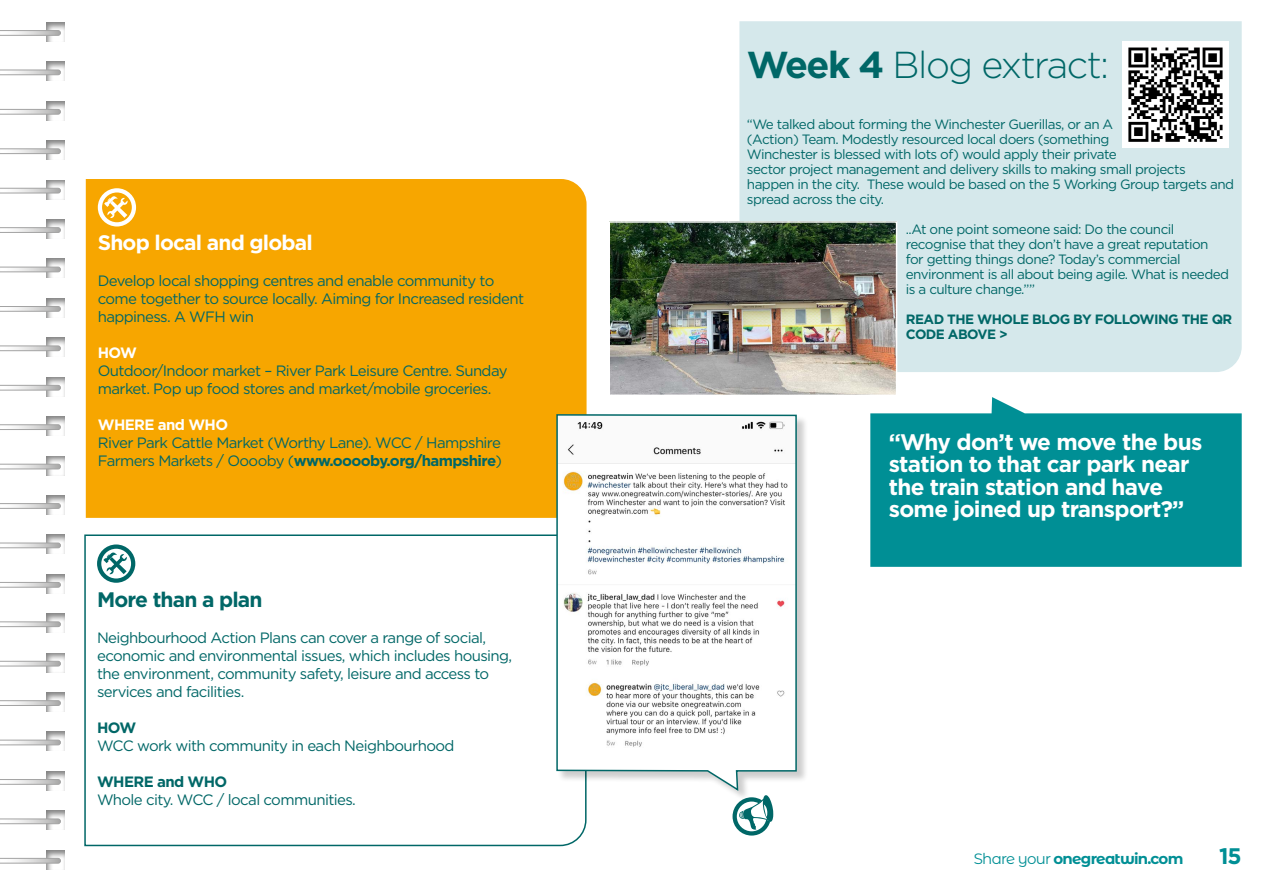
<style>
.page{position:relative;width:1263px;height:893px;background:#fff}
.page>*{position:absolute;margin:0;border:0;box-sizing:border-box;transform-origin:0 0}
.t1{font:300 37.5px "Gotham";letter-spacing:-.04em;color:#006767}
.t2{font:700 22.5px/22.5px "Gotham";letter-spacing:-.03em;color:#fff}
.t3{font:700 22.5px "Gotham";color:#008f95}
.t4{font:700 21px "Gotham";letter-spacing:-.04em;color:#fff}
.t5{font:700 21px "Gotham";letter-spacing:-.04em;color:#006767}
.t6{font:15px/18px "Gotham";letter-spacing:-.04em;color:#006767}
.t7{font:700 15px "Montserrat Alternates";letter-spacing:-.05em;color:#008f95}
.t8{font:700 15px "Gotham";letter-spacing:-.04em;color:#006767}
.t9{font:700 15px "Gotham";letter-spacing:-.04em;color:#fff}
.t10{font:13.5px/15px "Gotham";letter-spacing:-.04em;color:#006767}
.t11{font:700 13.5px/15px "Gotham";letter-spacing:-.04em;color:#006767}
.s1{font-weight:700}
.s2{font-weight:400}
</style>
<div class="page">
<div style="left:739px;top:21px;width:503px;height:351px;background:#d5e8eb"></div>
<img style="left:611px;top:224px;width:283px;height:169px">
<div style="left:608px;top:221px;width:289px;height:175px;border:2px solid #fff"></div>
<svg style="left:870px;top:397px;width:372px;height:170px;background:#18999f"></svg>
<svg style="left:84px;top:534px;width:503px;height:313px"></svg>
<svg style="left:97px;top:544px;width:38px;height:39px"></svg>
<img style="left:1122px;top:41px;width:106px;height:106px">
<div style="left:86px;top:179px;width:500px;height:339px;background:#f7a600"></div>
<svg style="left:98px;top:188px;width:38px;height:38px"></svg>
<div style="left:557px;top:415px;width:252px;height:387px;background:#000;opacity:.2"></div>
<svg style="left:556px;top:413px;width:241px;height:379px"></svg>
<svg style="left:732px;top:795px;width:41px;height:41px"></svg>
<div style="left:34px;top:10px;width:45px;height:33px;background:#000;opacity:.5"></div>
<div style="left:34px;top:50px;width:45px;height:33px;background:#000;opacity:.5"></div>
<div style="left:34px;top:89px;width:45px;height:33px;background:#000;opacity:.5"></div>
<div style="left:34px;top:128px;width:45px;height:33px;background:#000;opacity:.5"></div>
<div style="left:34px;top:168px;width:45px;height:33px;background:#000;opacity:.5"></div>
<div style="left:34px;top:207px;width:45px;height:33px;background:#000;opacity:.5"></div>
<div style="left:34px;top:247px;width:45px;height:33px;background:#000;opacity:.5"></div>
<div style="left:34px;top:286px;width:45px;height:33px;background:#000;opacity:.5"></div>
<div style="left:34px;top:326px;width:45px;height:33px;background:#000;opacity:.5"></div>
<div style="left:34px;top:365px;width:45px;height:33px;background:#000;opacity:.5"></div>
<div style="left:34px;top:404px;width:45px;height:33px;background:#000;opacity:.5"></div>
<div style="left:34px;top:444px;width:45px;height:33px;background:#000;opacity:.5"></div>
<div style="left:34px;top:483px;width:45px;height:33px;background:#000;opacity:.5"></div>
<div style="left:34px;top:523px;width:45px;height:33px;background:#000;opacity:.5"></div>
<div style="left:34px;top:562px;width:45px;height:33px;background:#000;opacity:.5"></div>
<div style="left:34px;top:601px;width:45px;height:33px;background:#000;opacity:.5"></div>
<div style="left:34px;top:641px;width:45px;height:33px;background:#000;opacity:.5"></div>
<div style="left:34px;top:680px;width:45px;height:33px;background:#000;opacity:.5"></div>
<div style="left:34px;top:720px;width:45px;height:33px;background:#000;opacity:.5"></div>
<div style="left:34px;top:759px;width:45px;height:33px;background:#000;opacity:.5"></div>
<div style="left:34px;top:799px;width:45px;height:33px;background:#000;opacity:.5"></div>
<div style="left:34px;top:838px;width:45px;height:33px;background:#000;opacity:.5"></div>
<svg style="left:0;top:30px;width:61px;height:6px"></svg>
<svg style="left:0;top:70px;width:61px;height:5px"></svg>
<svg style="left:0;top:109px;width:61px;height:6px"></svg>
<svg style="left:0;top:148px;width:61px;height:6px"></svg>
<svg style="left:0;top:188px;width:61px;height:5px"></svg>
<svg style="left:0;top:227px;width:61px;height:6px"></svg>
<svg style="left:0;top:267px;width:61px;height:5px"></svg>
<svg style="left:0;top:306px;width:61px;height:6px"></svg>
<svg style="left:0;top:346px;width:61px;height:5px"></svg>
<svg style="left:0;top:385px;width:61px;height:5px"></svg>
<svg style="left:0;top:424px;width:61px;height:6px"></svg>
<svg style="left:0;top:464px;width:61px;height:5px"></svg>
<svg style="left:0;top:503px;width:61px;height:6px"></svg>
<svg style="left:0;top:543px;width:61px;height:5px"></svg>
<svg style="left:0;top:582px;width:61px;height:6px"></svg>
<svg style="left:0;top:621px;width:61px;height:6px"></svg>
<svg style="left:0;top:661px;width:61px;height:5px"></svg>
<svg style="left:0;top:700px;width:61px;height:6px"></svg>
<svg style="left:0;top:740px;width:61px;height:5px"></svg>
<svg style="left:0;top:779px;width:61px;height:6px"></svg>
<svg style="left:0;top:819px;width:61px;height:5px"></svg>
<svg style="left:0;top:858px;width:61px;height:5px"></svg>
<h3 class="t4" style="left:98px;top:229px;width:216px">Shop local and global</h3>
<p class="t6" style="left:98px;top:272px;width:428px">Develop local shopping centres and enable community to come together to source locally. Aiming for Increased resident happiness. A WFH win</p>
<p class="t9" style="left:98px;top:343px;width:41px">HOW</p>
<p class="t6" style="left:98px;top:362px;width:411px">Outdoor/Indoor market – River Park Leisure Centre. Sunday market. Pop up food stores and market/mobile groceries.</p>
<p class="t9" style="left:98px;top:415px;width:132px">WHERE and WHO</p>
<p class="t6" style="left:98px;top:434px;width:406px">River Park Cattle Market (Worthy Lane). WCC / Hampshire<br>Farmers Markets / Ooooby (<span class="s1">www.ooooby.org/hampshire</span>)</p>
<h3 class="t5" style="left:97px;top:585px;width:167px">More than a plan</h3>
<p class="t6" style="left:97px;top:628px;width:417px">Neighbourhood Action Plans can cover a range of social, economic and environmental issues, which includes housing, the environment, community safety, leisure and access to services and facilities.</p>
<p class="t8" style="left:97px;top:717px;width:41px">HOW</p>
<p class="t6" style="left:97px;top:736px;width:359px">WCC work with community in each Neighbourhood</p>
<p class="t8" style="left:97px;top:771px;width:132px">WHERE and WHO</p>
<p class="t6" style="left:97px;top:790px;width:260px">Whole city. WCC / local communities.</p>
<h1 class="t1" style="left:747px;top:41px;width:364px"><span class="s1">Week 4</span> Blog extract:</h1>
<p class="t10" style="left:747px;top:117px;width:489px">“We talked about forming the Winchester Guerillas, or an A<br>(Action) Team. Modestly resourced local doers (something<br>Winchester is blessed with lots of) would apply their private<br>sector project management and delivery skills to making small projects happen in the city. These would be based on the 5 Working Group targets and spread across the city.</p>
<p class="t10" style="left:906px;top:222px;width:325px">..At one point someone said: Do the council recognise that they don’t have a great reputation for getting things done? Today’s commercial environment is all about being agile. What is needed is a culture change.””</p>
<p class="t11" style="left:906px;top:312px;width:328px">READ THE WHOLE BLOG BY FOLLOWING THE QR<br>CODE ABOVE &gt;</p>
<h2 class="t2" style="left:889px;top:431px;width:315px">“Why don’t we move the bus station to that car park near the train station and have some joined up transport?”</h2>
<p class="t7" style="left:974px;top:848px;width:211px"><span class="s2">Share your</span> onegreatwin.com</p>
<h2 class="t3" style="left:1219px;top:841px;width:24px">15</h2>
</div>
